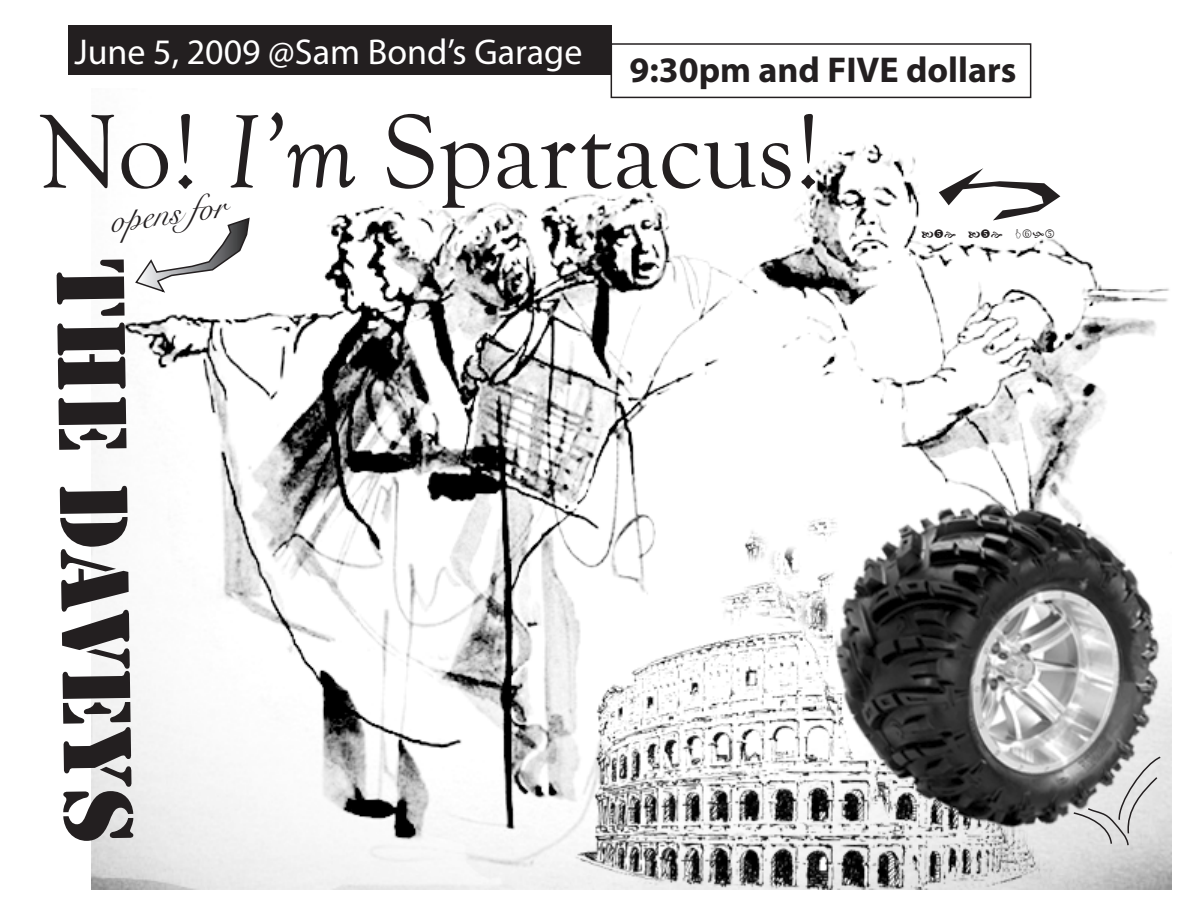
<style>
.page{position:relative;width:1188px;height:918px;background:#fff}
.page>*{position:absolute;margin:0;border:0;box-sizing:border-box;transform-origin:0 0}
.t1{font:108px "Goudy Old Style T";color:#231f20}
.t2{font:90px "Stencil Std";color:#231f20}
.t3{font:36px "Myriad Pro";color:#fff}
.t4{font:700 36px "Myriad Pro";color:#231f20}
.t5{font:36px "Snell Roundhand";color:#231f20}
.s1{font-style:italic}
</style>
<div class="page">
<img style="left:92px;top:88px;width:1080px;height:802px">
<div style="left:69px;top:26px;width:543px;height:49px;background:#231f20"></div>
<svg style="left:939px;top:168px;width:121px;height:52px"></svg>
<svg style="left:134px;top:216px;width:117px;height:78px"></svg>
<svg style="left:1072px;top:755px;width:90px;height:92px;background:#bbb"></svg>
<div style="left:611px;top:43px;width:420px;height:55px;border:2px solid #231f20"></div>
<svg style="left:922px;top:229px;width:34px;height:9px"></svg>
<svg style="left:968px;top:229px;width:34px;height:9px"></svg>
<svg style="left:1016px;top:228px;width:38px;height:10px"></svg>
<p class="t3" style="left:74px;top:30px;width:509px">June 5, 2009 @Sam Bond’s Garage</p>
<p class="t4" style="left:630px;top:47px;width:388px">9:30pm and FIVE dollars</p>
<h1 class="t1" style="left:39px;top:93px;width:784px">No! <span class="s1">I’m</span> Spartacus!</h1>
<p class="t5" style="left:107px;top:200px;width:118px;rotate:-8deg">opens for</p>
<h2 class="t2" style="left:147px;top:257px;width:588px;rotate:89deg">The Daveys</h2>
</div>
